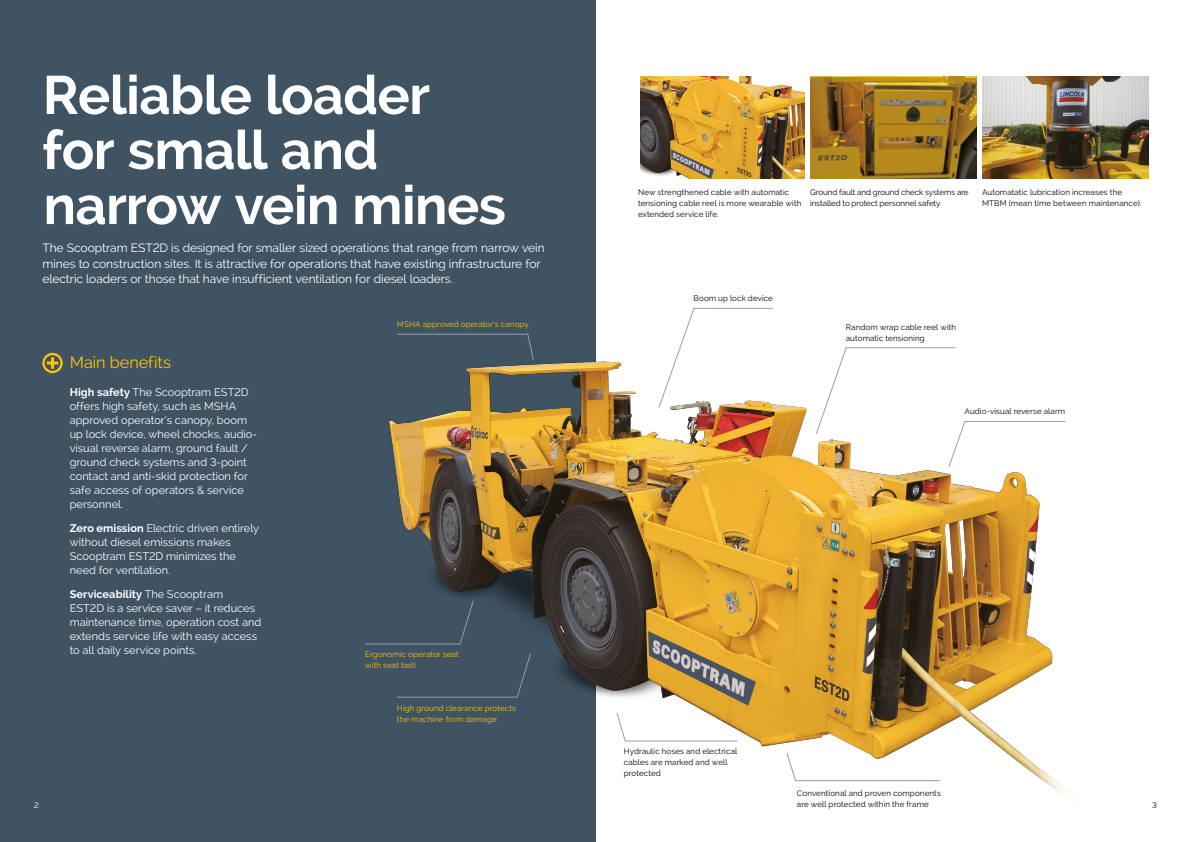
<style>
.page{position:relative;width:1191px;height:842px;background:#fff}
.page>*{position:absolute;margin:0;border:0;box-sizing:border-box;transform-origin:0 0}
.t1{font:700 54px/55px "Raleway";letter-spacing:-.015em;color:#fff}
.t2{font:16.3px "Raleway";letter-spacing:-.005em;color:#fdc600}
.t3{font:12px/15.5px "Raleway";letter-spacing:-.005em;color:#fff}
.t4{font:11px/14px "Raleway";color:#fff}
.t5{font:8px/11px "Raleway";letter-spacing:.015em;color:#000}
.t6{font:8px/11px "Raleway";letter-spacing:.015em;color:#fdc600}
.t7{font:8px/11px "Raleway";letter-spacing:-.005em;color:#000}
.t8{font:8px "Raleway";color:#fff}
.s1{font-weight:700}
</style>
<div class="page">
<img style="left:640px;top:77px;width:164px;height:102px">
<img style="left:810px;top:77px;width:166px;height:102px">
<img style="left:982px;top:77px;width:166px;height:102px">
<div style="left:0;top:0;width:595px;height:842px;background:#3f5362"></div>
<img style="left:365px;top:316px;width:703px;height:491px">
<svg style="left:42px;top:353px;width:21px;height:20px"></svg>
<svg style="left:786px;top:752px;width:154px;height:29px"></svg>
<svg style="left:616px;top:712px;width:122px;height:29px"></svg>
<svg style="left:396px;top:653px;width:135px;height:45px"></svg>
<svg style="left:365px;top:600px;width:109px;height:44px"></svg>
<svg style="left:658px;top:308px;width:115px;height:100px"></svg>
<svg style="left:815px;top:347px;width:250px;height:120px"></svg>
<svg style="left:396px;top:334px;width:138px;height:26px"></svg>
<h1 class="t1" style="left:42px;top:68px;width:465px">Reliable loader for small and narrow vein mines</h1>
<p class="t3" style="left:42px;top:240px;width:504px">The Scooptram EST2D is designed for smaller sized operations that range from narrow vein mines to construction sites. It is attractive for operations that have existing infrastructure for electric loaders or those that have insufficient ventilation for diesel loaders.</p>
<h2 class="t2" style="left:70px;top:353px;width:103px">Main benefits</h2>
<p class="t4" style="left:70px;top:385px;width:189px"><span class="s1">High safety</span> The Scooptram EST2D offers high safety, such as MSHA approved operator’s canopy, boom up lock device, wheel chocks, audio&shy;visual reverse alarm, ground fault / ground check systems and 3-point contact and anti-skid protection for safe access of operators &amp; service personnel.</p>
<p class="t4" style="left:70px;top:521px;width:191px"><span class="s1">Zero emission</span> Electric driven entirely without diesel emissions makes<br>Scooptram EST2D minimizes the need for ventilation.</p>
<p class="t4" style="left:70px;top:587px;width:193px"><span class="s1">Serviceability</span> The Scooptram<br>EST2D is a service saver – it reduces maintenance time, operation cost and extends service life with easy access to all daily service points.</p>
<p class="t6" style="left:397px;top:319px;width:133px">MSHA approved operator’s canopy</p>
<p class="t6" style="left:365px;top:649px;width:95px">Ergonomic operator seat with seat belt</p>
<p class="t6" style="left:397px;top:702px;width:121px">High ground clearance protects the machine from damage</p>
<p class="t5" style="left:638px;top:186px;width:165px">New strengthened cable with automatic tensioning cable reel is more wearable with extended service life.</p>
<p class="t7" style="left:810px;top:186px;width:160px">Ground fault and ground check systems are installed to protect personnel safety.</p>
<p class="t5" style="left:982px;top:186px;width:161px">Automatatic lubrication increases the<br>MTBM (mean time between maintenance）).</p>
<p class="t5" style="left:693px;top:293px;width:81px">Boom up lock device</p>
<p class="t5" style="left:846px;top:321px;width:112px">Random wrap cable reel with automatic tensioning</p>
<p class="t5" style="left:964px;top:406px;width:102px">Audio-visual reverse alarm</p>
<p class="t5" style="left:624px;top:746px;width:115px">Hydraulic hoses and electrical cables are marked and well protected</p>
<p class="t5" style="left:797px;top:788px;width:145px">Conventional and proven components are well protected within the frame</p>
<p class="t8" style="left:34px;top:800px;width:6px">2</p>
<p class="t5" style="left:1152px;top:800px;width:6px">3</p>
</div>
